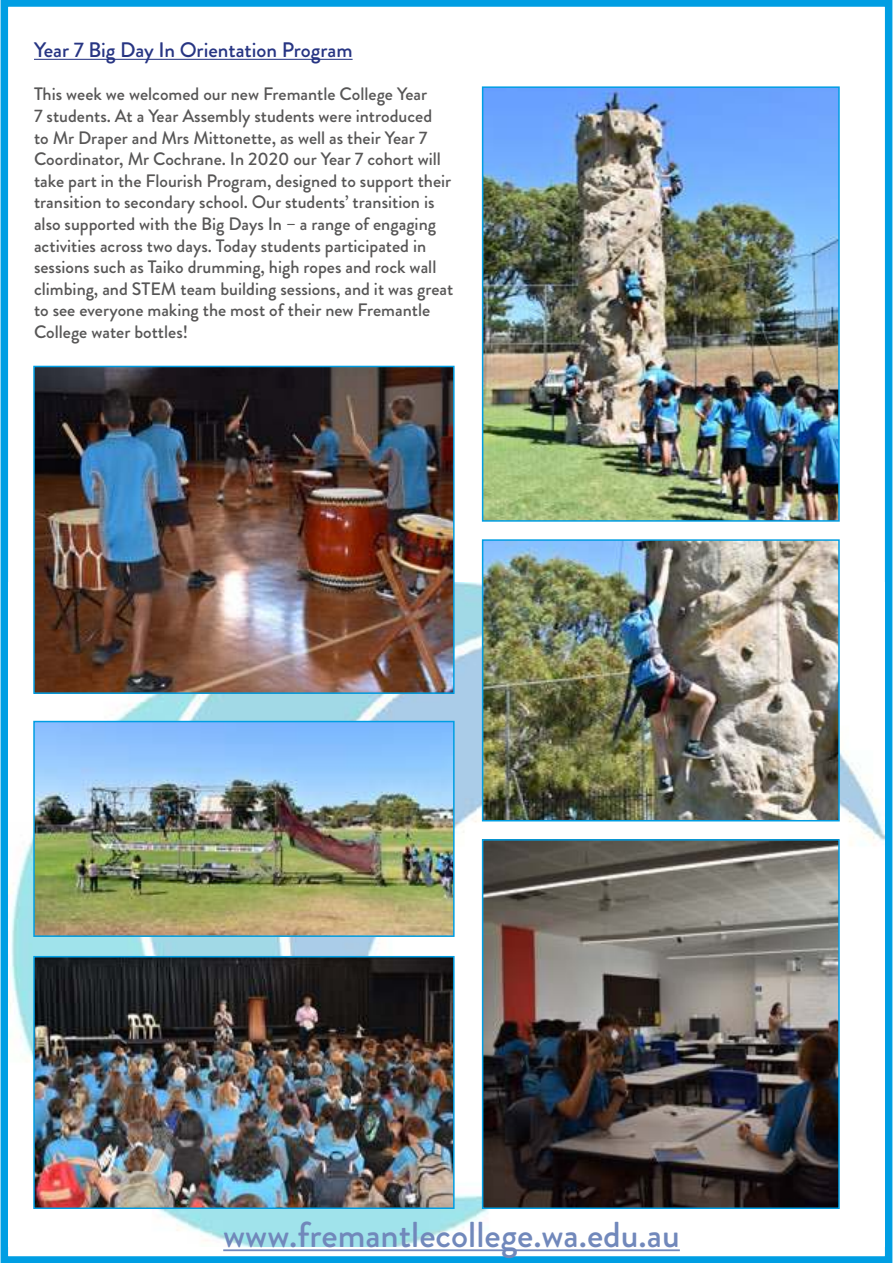
<style>
.page{position:relative;width:893px;height:1263px;background:#fff}
.page>*{position:absolute;margin:0;border:0;box-sizing:border-box;transform-origin:0 0}
.t1{font:500 36px "Brandon Grotesque";color:#7188bb}
.t2{font:500 21px "Brandon Grotesque";color:#273583}
.t3{font:500 18px/21.6px "Brandon Grotesque";color:#575656}
</style>
<div class="page">
<div style="left:1px;top:0;width:891px;height:1263px;border:8px solid #009ee3"></div>
<img style="left:9px;top:583px;width:875px;height:664px">
<hr style="left:223px;top:1249px;width:457px;height:2px;background:#7188bb">
<hr style="left:34px;top:59px;width:319px;height:1px;background:#273583">
<img style="left:36px;top:369px;width:416px;height:322px">
<div style="left:33px;top:366px;width:422px;height:328px;border:2px solid #009ee3"></div>
<img style="left:485px;top:89px;width:352px;height:430px">
<div style="left:482px;top:86px;width:358px;height:436px;border:2px solid #009ee3"></div>
<img style="left:36px;top:724px;width:416px;height:210px">
<div style="left:33px;top:721px;width:422px;height:216px;border:2px solid #009ee3"></div>
<img style="left:485px;top:542px;width:352px;height:276px">
<div style="left:482px;top:539px;width:358px;height:282px;border:2px solid #009ee3"></div>
<img style="left:36px;top:959px;width:416px;height:247px">
<div style="left:33px;top:956px;width:422px;height:253px;border:2px solid #009ee3"></div>
<img style="left:485px;top:842px;width:352px;height:364px">
<div style="left:482px;top:839px;width:358px;height:370px;border:2px solid #009ee3"></div>
<p class="t2" style="left:34px;top:42px;width:320px">Year 7 Big Day In Orientation Program</p>
<p class="t3" style="left:34px;top:86px;width:421px">This week we welcomed our new Fremantle College Year<br>7 students. At a Year Assembly students were introduced<br>to Mr Draper and Mrs Mittonette, as well as their Year 7<br>Coordinator, Mr Cochrane. In 2020 our Year 7 cohort will take part in the Flourish Program, designed to support their transition to secondary school. Our students’ transition is also supported with the Big Days In – a range of engaging activities across two days. Today students participated in sessions such as Taiko drumming, high ropes and rock wall climbing, and STEM team building sessions, and it was great to see everyone making the most of their new Fremantle College water bottles!</p>
<h1 class="t1" style="left:223px;top:1221px;width:458px">www.fremantlecollege.wa.edu.au</h1>
</div>
